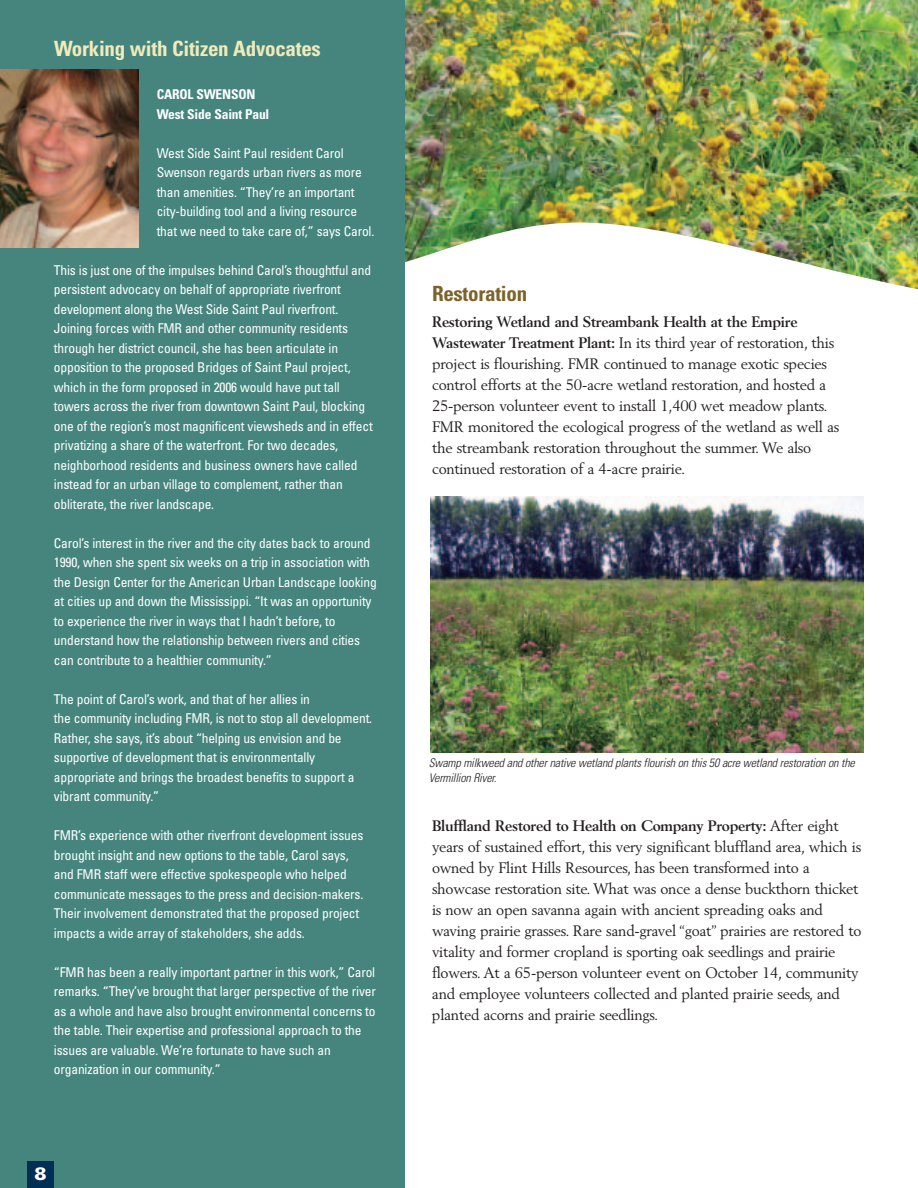
<style>
.page{position:relative;width:918px;height:1188px;background:#fff}
.page>*{position:absolute;margin:0;border:0;box-sizing:border-box;transform-origin:0 0}
.t1{font:700 condensed 21px "Univers";letter-spacing:-.015em;color:#f0ebbc}
.t2{font:700 condensed 21px "Univers";letter-spacing:-.015em;color:#7b6329}
.t3{font:900 18px "Univers";color:#fff}
.t4{font:15px/21px "Berling";letter-spacing:-.015em;color:#231f20}
.t5{font:condensed 13.5px/19.5px "Univers";letter-spacing:-.015em;color:#fff}
.t6{font:700 condensed 13.5px/19.5px "Univers";letter-spacing:-.015em;color:#fff}
.t7{font:italic 300 condensed 12px/15px "Univers";color:#231f20}
.s1{font-weight:700}
</style>
<div class="page">
<div style="left:0;top:0;width:405px;height:1188px;background:#45857d"></div>
<div style="left:27px;top:1161px;width:27px;height:27px;background:#002e54"></div>
<img style="left:0;top:70px;width:139px;height:178px">
<img style="left:405px;top:0;width:513px;height:290px">
<img style="left:430px;top:497px;width:434px;height:256px">
<h1 class="t1" style="left:54px;top:40px;width:268px">Working with Citizen Advocates</h1>
<p class="t6" style="left:157px;top:86px;width:114px">CAROL SWENSON<br>West Side Saint Paul</p>
<p class="t5" style="left:157px;top:144px;width:219px">West Side Saint Paul resident Carol Swenson regards urban rivers as more than amenities. “They’re an important city-building tool and a living resource that we need to take care of,” says Carol.</p>
<p class="t5" style="left:54px;top:261px;width:320px">This is just one of the impulses behind Carol’s thoughtful and persistent advocacy on behalf of appropriate riverfront development along the West Side Saint Paul riverfront.<br>Joining forces with FMR and other community residents through her district council, she has been articulate in opposition to the proposed Bridges of Saint Paul project, which in the form proposed in 2006 would have put tall towers across the river from downtown Saint Paul, blocking one of the region’s most magnificent viewsheds and in effect privatizing a share of the waterfront. For two decades, neighborhood residents and business owners have called instead for an urban village to complement, rather than obliterate, the river landscape.</p>
<p class="t5" style="left:54px;top:534px;width:324px">Carol’s interest in the river and the city dates back to around 1990, when she spent six weeks on a trip in association with the Design Center for the American Urban Landscape looking at cities up and down the Mississippi. “It was an opportunity to experience the river in ways that I hadn’t before, to understand how the relationship between rivers and cities can contribute to a healthier community.”</p>
<p class="t5" style="left:54px;top:690px;width:320px">The point of Carol’s work, and that of her allies in<br>the community including FMR, is not to stop all development.<br>Rather, she says, it’s about “helping us envision and be supportive of development that is environmentally appropriate and brings the broadest benefits to support a vibrant community.”</p>
<p class="t5" style="left:54px;top:827px;width:311px">FMR’s experience with other riverfront development issues brought insight and new options to the table, Carol says, and FMR staff were effective spokespeople who helped communicate messages to the press and decision-makers.<br>Their involvement demonstrated that the proposed project impacts a wide array of stakeholders, she adds.</p>
<p class="t5" style="left:54px;top:963px;width:324px">“FMR has been a really important partner in this work,” Carol remarks. “They’ve brought that larger perspective of the river as a whole and have also brought environmental concerns to the table. Their expertise and professional approach to the issues are valuable. We’re fortunate to have such an organization in our community.”</p>
<h2 class="t3" style="left:34px;top:1167px;width:14px">8</h2>
<h1 class="t2" style="left:432px;top:286px;width:97px">Restoration</h1>
<p class="t4" style="left:432px;top:312px;width:409px"><span class="s1">Restoring Wetland and Streambank Health at the Empire Wastewater Treatment Plant:</span> In its third year of restoration, this project is flourishing. FMR continued to manage exotic species control efforts at the 50-acre wetland restoration, and hosted a 25-person volunteer event to install 1,400 wet meadow plants.<br>FMR monitored the ecological progress of the wetland as well as the streambank restoration throughout the summer. We also continued restoration of a 4-acre prairie.</p>
<p class="t7" style="left:429px;top:756px;width:430px">Swamp milkweed and other native wetland plants flourish on this 50 acre wetland restoration on the<br>Vermillion River.</p>
<p class="t4" style="left:432px;top:816px;width:431px"><span class="s1">Bluffland Restored to Health on Company Property:</span> After eight years of sustained effort, this very significant bluffland area, which is owned by Flint Hills Resources, has been transformed into a showcase restoration site. What was once a dense buckthorn thicket is now an open savanna again with ancient spreading oaks and waving prairie grasses. Rare sand-gravel “goat” prairies are restored to vitality and former cropland is sporting oak seedlings and prairie flowers. At a 65-person volunteer event on October 14, community and employee volunteers collected and planted prairie seeds, and planted acorns and prairie seedlings.</p>
</div>
